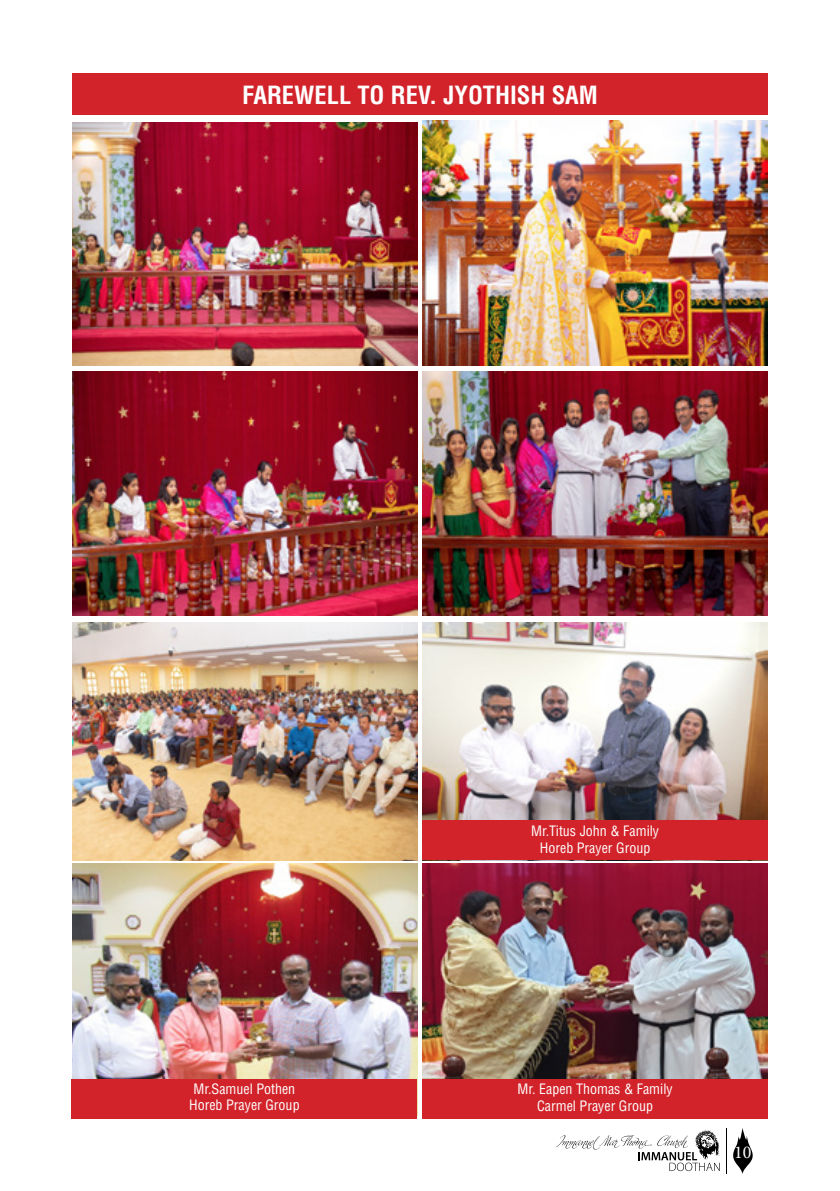
<style>
.page{position:relative;width:840px;height:1191px;background:#fff}
.page>*{position:absolute;margin:0;border:0;box-sizing:border-box;transform-origin:0 0}
.t1{font:700 condensed 24.4px "Helvetica";color:#fff}
.t2{font:18px "Minion Pro";color:#fff}
.t3{font:condensed 14px/17px "Helvetica";color:#fff;text-align:center}
</style>
<div class="page">
<svg style="left:556px;top:1129px;width:163px;height:42px"></svg>
<hr style="left:725px;top:1128px;width:1px;height:46px;background:#000">
<svg style="left:733px;top:1128px;width:19px;height:46px"></svg>
<img style="left:72px;top:122px;width:345px;height:243px">
<div style="left:72px;top:73px;width:695px;height:42px;background:#d2232a"></div>
<img style="left:422px;top:121px;width:345px;height:244px">
<img style="left:72px;top:371px;width:345px;height:245px">
<img style="left:72px;top:623px;width:345px;height:237px">
<img style="left:422px;top:371px;width:345px;height:245px">
<img style="left:72px;top:863px;width:345px;height:216px">
<img style="left:422px;top:863px;width:345px;height:216px">
<img style="left:422px;top:623px;width:345px;height:197px">
<div style="left:422px;top:1079px;width:345px;height:40px;background:#d2232a"></div>
<div style="left:422px;top:820px;width:345px;height:40px;background:#d2232a"></div>
<div style="left:72px;top:1079px;width:345px;height:40px;background:#d2232a"></div>
<h1 class="t1" style="left:242px;top:80px;width:357px">FAREWELL TO REV. JYOTHISH SAM</h1>
<p class="t3" style="left:189px;top:1081px;width:112px;line-height:16px">Mr.Samuel Pothen<br>Horeb Prayer Group</p>
<p class="t3" style="left:531px;top:822px;width:129px">Mr.Titus John &amp; Family<br>Horeb Prayer Group</p>
<p class="t3" style="left:517px;top:1080px;width:156px">Mr. Eapen Thomas &amp; Family<br>Carmel Prayer Group</p>
<p class="t2" style="left:733px;top:1139px;width:19px">10</p>
</div>
